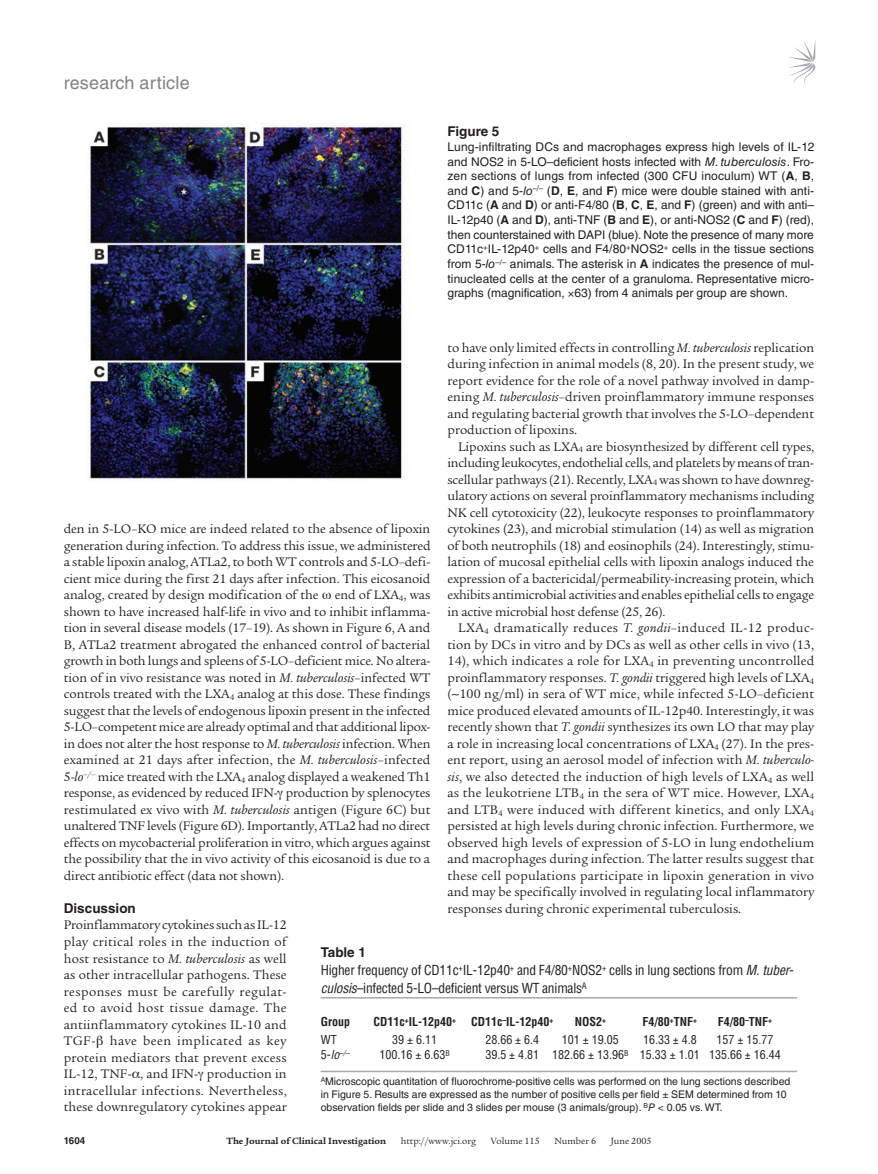
<style>
.page{position:relative;width:878px;height:1174px;background:#fff}
.page>*{position:absolute;margin:0;border:0;box-sizing:border-box;transform-origin:0 0}
.t1{font:18px "Helvetica LT Std";letter-spacing:.01em;color:#808285}
.t2{font:13.5px/16.5px "Legacy Serif Std";letter-spacing:-.005em;color:#231f20;text-align:justify}
.t3{font:condensed 13.5px/18px "Helvetica LT Std";letter-spacing:-.015em;color:#231f20}
.t4{font:700 13.5px "Helvetica LT Std";color:#231f20}
.t5{font:12px/14.7px "Helvetica LT Std";color:#231f20;text-align:justify}
.t6{font:condensed 12px "Helvetica LT Std";color:#231f20}
.t7{font:700 condensed 12px "Helvetica LT Std";color:#231f20}
.t8{font:10.5px/13.2px "Helvetica LT Std";color:#231f20}
.t9{font:9.75px "Legacy Serif Std";color:#231f20}
.t10{font:700 9.75px "Legacy Serif Std";color:#231f20}
.t11{font:700 9.75px "Helvetica LT Std";color:#231f20}
.t12{font:italic condensed 7.8px "Helvetica LT Std";color:#231f20}
.s1{font-style:italic}
.s2{font-weight:700}
.s3{font-weight:700;font-stretch:normal}
.s4{font-style:normal;font-size:12px}
.s5{font-size:12px}
</style>
<div class="page">
<svg style="left:789px;top:41px;width:26px;height:44px"></svg>
<img style="left:88px;top:123px;width:322px;height:358px">
<hr style="left:320px;top:997px;width:477px;height:1px;background:#a8a9ad">
<hr style="left:320px;top:1070px;width:477px;height:2px;background:#a8a9ad">
<h1 class="t1" style="left:64px;top:72px;width:127px">research article</h1>
<p class="t4" style="left:447px;top:123px;width:53px">Figure 5</p>
<p class="t5" style="left:447px;top:139px;width:368px">Lung-infiltrating DCs and macrophages express high levels of IL-12 and NOS2 in 5-LO–deficient hosts infected with <span class="s1">M. tuberculosis</span>. Fro&shy;zen sections of lungs from infected (300 CFU inoculum) WT (<span class="s2">A</span>, <span class="s2">B</span>, and <span class="s2">C</span>) and 5-<span class="s1">lo</span><sup>–/–</sup> (<span class="s2">D</span>, <span class="s2">E</span>, and <span class="s2">F</span>) mice were double stained with anti-CD11c (<span class="s2">A</span> and <span class="s2">D</span>) or anti-F4/80 (<span class="s2">B</span>, <span class="s2">C</span>, <span class="s2">E</span>, and <span class="s2">F</span>) (green) and with anti– IL-12p40 (<span class="s2">A</span> and <span class="s2">D</span>), anti-TNF (<span class="s2">B</span> and <span class="s2">E</span>), or anti-NOS2 (<span class="s2">C</span> and <span class="s2">F</span>) (red), then counterstained with DAPI (blue). Note the presence of many more CD11c<sup>+</sup>IL-12p40<sup>+</sup> cells and F4/80<sup>+</sup>NOS2<sup>+</sup> cells in the tissue sections from 5-<span class="s1">lo</span><sup>–/–</sup> animals. The asterisk in <span class="s2">A</span> indicates the presence of mul&shy;tinucleated cells at the center of a granuloma. Representative micro&shy;graphs (magnification, 63) from 4 animals per group are shown.</p>
<p class="t2" style="left:447px;top:339px;width:368px">to have only limited effects in controlling <span class="s1">M. tuberculosis</span> replication during infection in animal models (8, 20). In the present study, we report evidence for the role of a novel pathway involved in damp&shy;ening <span class="s1">M. tuberculosis</span>–driven proinflammatory immune responses and regulating bacterial growth that involves the 5-LO–dependent production of lipoxins.</p>
<p class="t2" style="left:447px;top:438px;width:368px;text-indent:11px">Lipoxins such as LXA<sub>4</sub> are biosynthesized by different cell types, including leukocytes, endothelial cells, and platelets by means of tran&shy;scellular pathways (21). Recently, LXA<sub>4</sub> was shown to have downreg&shy;ulatory actions on several proinflammatory mechanisms including NK cell cytotoxicity (22), leukocyte responses to proinflammatory cytokines (23), and microbial stimulation (14) as well as migration of both neutrophils (18) and eosinophils (24). Interestingly, stimu&shy;lation of mucosal epithelial cells with lipoxin analogs induced the expression of a bactericidal/permeability-increasing protein, which exhibits antimicrobial activities and enables epithelial cells to engage in active microbial host defense (25, 26).</p>
<p class="t2" style="left:447px;top:620px;width:368px;text-indent:11px">LXA<sub>4</sub> dramatically reduces <span class="s1">T. gondii</span>–induced IL-12 produc&shy;tion by DCs in vitro and by DCs as well as other cells in vivo (13, 14), which indicates a role for LXA<sub>4</sub> in preventing uncontrolled proinflammatory responses. <span class="s1">T. gondii</span> triggered high levels of LXA<sub>4 </sub>(∼100 ng/ml) in sera of WT mice, while infected 5-LO–deficient mice produced elevated amounts of IL-12p40. Interestingly, it was recently shown that <span class="s1">T. gondii</span> synthesizes its own LO that may play a role in increasing local concentrations of LXA<sub>4</sub> (27). In the pres&shy;ent report, using an aerosol model of infection with <span class="s1">M. tuberculo&shy;sis</span>, we also detected the induction of high levels of LXA<sub>4</sub> as well as the leukotriene LTB<sub>4</sub> in the sera of WT mice. However, LXA<sub>4 </sub>and LTB<sub>4</sub> were induced with different kinetics, and only LXA<sub>4 </sub>persisted at high levels during chronic infection. Furthermore, we observed high levels of expression of 5-LO in lung endothelium and macrophages during infection. The latter results suggest that these cell populations participate in lipoxin generation in vivo and may be specifically involved in regulating local inflammatory responses during chronic experimental tuberculosis.</p>
<p class="t2" style="left:64px;top:521px;width:368px">den in 5-LO–KO mice are indeed related to the absence of lipoxin generation during infection. To address this issue, we administered a stable lipoxin analog, ATLa2, to both WT controls and 5-LO–defi&shy;cient mice during the first 21 days after infection. This eicosanoid analog, created by design modification of the end of LXA<sub>4</sub>, was shown to have increased half-life in vivo and to inhibit inflamma&shy;tion in several disease models (17–19). As shown in Figure 6, A and B, ATLa2 treatment abrogated the enhanced control of bacterial growth in both lungs and spleens of 5-LO–deficient mice. No altera&shy;tion of in vivo resistance was noted in <span class="s1">M. tuberculosis</span>–infected WT controls treated with the LXA<sub>4</sub> analog at this dose. These findings suggest that the levels of endogenous lipoxin present in the infected 5-LO–competent mice are already optimal and that additional lipox&shy;in does not alter the host response to <span class="s1">M. tuberculosis</span> infection. When examined at 21 days after infection, the <span class="s1">M. tuberculosis</span>–infected 5-<span class="s1">lo</span><sup>–/–</sup> mice treated with the LXA<sub>4</sub> analog displayed a weakened Th1 response, as evidenced by reduced IFN- production by splenocytes restimulated ex vivo with <span class="s1">M. tuberculosis</span> antigen (Figure 6C) but unaltered TNF levels (Figure 6D). Importantly, ATLa2 had no direct effects on mycobacterial proliferation in vitro, which argues against the possibility that the in vivo activity of this eicosanoid is due to a direct antibiotic effect (data not shown).</p>
<p class="t4" style="left:64px;top:900px;width:74px">Discussion</p>
<p class="t2" style="left:64px;top:917px;width:224px">Proinflammatory cytokines such as IL-12 play critical roles in the induction of host resistance to <span class="s1">M. tuberculosis</span> as well as other intracellular pathogens. These responses must be carefully regulat&shy;ed to avoid host tissue damage. The antiinflammatory cytokines IL-10 and TGF- have been implicated as key protein mediators that prevent excess IL-12, TNF- , and IFN- production in intracellular infections. Nevertheless, these downregulatory cytokines appear</p>
<p class="t3" style="left:320px;top:942px;width:474px"><span class="s3">Table 1<br></span>Higher frequency of CD11c<sup>+</sup>IL-12p40<sup>+</sup> and F4/80<sup>+</sup>NOS2<sup>+</sup> cells in lung sections from <span class="s1">M. tuber&shy;culosis</span>–infected 5-LO–deficient versus WT animals<sup>A</sup></p>
<p class="t7" style="left:320px;top:1014px;width:31px">Group</p>
<p class="t7" style="left:373px;top:1014px;width:84px">CD11c<sup>+</sup>IL-12p40<sup>+</sup></p>
<p class="t7" style="left:471px;top:1014px;width:84px">CD11c<sup>–</sup>IL-12p40<sup>+</sup></p>
<p class="t7" style="left:574px;top:1014px;width:33px">NOS2<sup>+</sup></p>
<p class="t7" style="left:642px;top:1014px;width:56px">F4/80<sup>+</sup>TNF<sup>+</sup></p>
<p class="t7" style="left:717px;top:1014px;width:56px">F4/80<sup>–</sup>TNF<sup>+</sup></p>
<p class="t6" style="left:320px;top:1032px;width:17px">WT</p>
<p class="t6" style="left:392px;top:1032px;width:46px">39 ± 6.11</p>
<p class="t6" style="left:485px;top:1032px;width:55px">28.66 ± 6.4</p>
<p class="t6" style="left:562px;top:1032px;width:58px">101 ± 19.05</p>
<p class="t6" style="left:643px;top:1032px;width:55px">16.33 ± 4.8</p>
<p class="t6" style="left:716px;top:1032px;width:58px">157 ± 15.77</p>
<p class="t12" style="left:320px;top:1048px;width:30px"><span class="s4">5-</span><span class="s5">lo</span>–/–</p>
<p class="t6" style="left:379px;top:1047px;width:72px">100.16 ± 6.63<sup>B</sup></p>
<p class="t6" style="left:485px;top:1047px;width:297px">39.5 ± 4.81 182.66 ± 13.96<sup>B</sup> 15.33 ± 1.01 135.66 ± 16.44</p>
<p class="t8" style="left:320px;top:1074px;width:471px"><sup>A</sup>Microscopic quantitation of fluorochrome-positive cells was performed on the lung sections described in Figure 5. Results are expressed as the number of positive cells per field ± SEM determined from 10 observation fields per slide and 3 slides per mouse (3 animals/group). <sup>B</sup><span class="s1">P</span> &lt; 0.05 vs. WT.</p>
<p class="t11" style="left:64px;top:1134px;width:23px">1604</p>
<p class="t10" style="left:226px;top:1135px;width:161px">The Journal of Clinical Investigation</p>
<p class="t9" style="left:401px;top:1135px;width:77px">http://www.jci.org</p>
<p class="t9" style="left:491px;top:1135px;width:50px">Volume 115</p>
<p class="t9" style="left:554px;top:1135px;width:43px">Number 6</p>
<p class="t9" style="left:610px;top:1135px;width:42px">June 2005</p>
</div>
